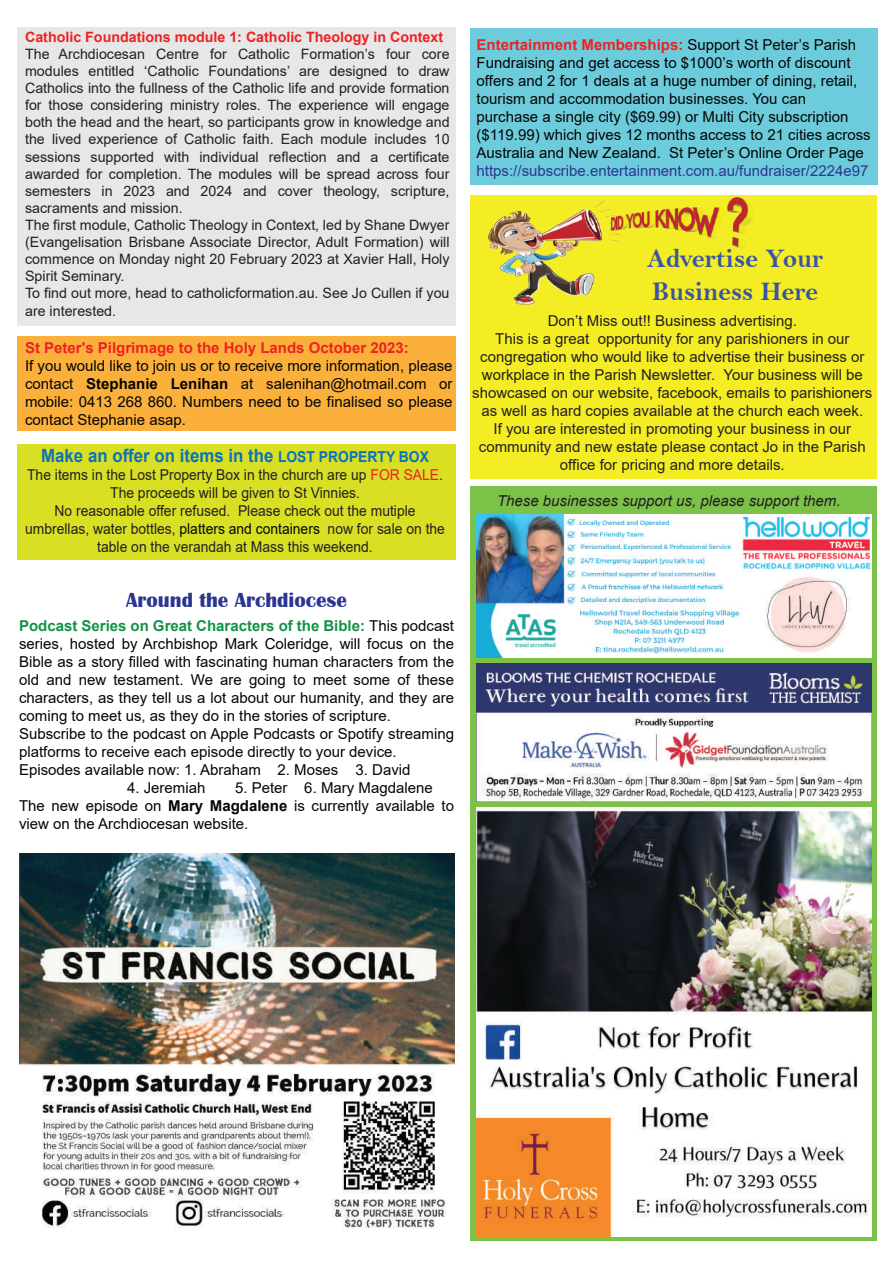
<style>
.page{position:relative;width:893px;height:1263px;background:#fff}
.page>*{position:absolute;margin:0;border:0;box-sizing:border-box;transform-origin:0 0}
.t1{font:27px/32.4px "Bell MT Bold";color:#3a54a4}
.t2{font:700 21px "Britannic";color:#2c3690}
.t3{font:700 18.15px "Arial";color:#0b72ba;scale:.93 1}
.t4{font:15px/18px "Arial";color:#050504}
.t5{font:15px/18px "Arial";color:#231f20;text-align:center}
.t6{font:15px/18px "Arial";color:#231f20;text-align:center;scale:.93 1}
.t7{font:15px "Arial";color:#2c3690}
.t8{font:700 15px "Arial";color:#ee2123}
.t9{font:italic 15px "Arial";color:#231f20}
.t10{font:14.25px/17.1px "Arial";color:#231f20}
.t11{font:700 14.25px "Arial";color:#ee2123}
.s1{font-weight:700}
.s2{font-size:15px}
.s3{color:#ed2026}
.s4{color:#050504}
.s5{font-weight:700;color:#129346}
.s6{font-weight:700;color:#ee2123}
</style>
<div class="page">
<div style="left:471px;top:486px;width:406px;height:755px;background:#7dc248"></div>
<div style="left:471px;top:195px;width:406px;height:284px;background:#f5ed23"></div>
<div style="left:18px;top:444px;width:438px;height:116px;background:#d9e024"></div>
<div style="left:18px;top:336px;width:438px;height:95px;background:#fbb03b"></div>
<img style="left:477px;top:807px;width:394px;height:429px">
<img style="left:477px;top:663px;width:394px;height:138px">
<img style="left:477px;top:515px;width:394px;height:142px">
<img style="left:470px;top:177px;width:286px;height:144px">
<div style="left:471px;top:29px;width:407px;height:156px;background:#6dccdc"></div>
<div style="left:18px;top:27px;width:438px;height:299px;background:#e6e7e6"></div>
<img style="left:19px;top:854px;width:435px;height:375px">
<p class="t11" style="left:25px;top:27px;width:420px">Catholic Foundations module 1: Catholic Theology in Context</p>
<p class="t10" style="left:25px;top:45px;width:426px">The Archdiocesan Centre for Catholic Formation’s four core modules entitled ‘Catholic Foundations’ are designed to draw Catholics into the fullness of the Catholic life and provide formation for those considering ministry roles. The experience will engage both the head and the heart, so participants grow in knowledge and the lived experience of Catholic faith. Each module includes 10 sessions supported with individual reflection and a certificate awarded for completion. The modules will be spread across four semesters in 2023 and 2024 and cover theology, scripture, sacraments and mission.<br>The first module, Catholic Theology in Context, led by Shane Dwyer (Evangelisation Brisbane Associate Director, Adult Formation) will commence on Monday night 20 February 2023 at Xavier Hall, Holy Spirit Seminary.<br>To find out more, head to catholicformation.au. See Jo Cullen if you are interested.</p>
<p class="t8" style="left:25px;top:337px;width:385px">St Peter's Pilgrimage to the Holy Lands October 2023:</p>
<p class="t4" style="left:25px;top:357px;width:429px;text-align:justify">If you would like to join us or to receive more information, please contact <span class="s1">Stephanie Lenihan</span> at salenihan@hotmail.com or mobile: 0413 268 860. Numbers need to be finalised so please contact Stephanie asap.</p>
<p class="t3" style="left:41px;top:443px;width:418px">Make an offer on items in the <span class="s2">LOST PROPERTY BOX</span></p>
<p class="t6" style="left:25px;top:465px;width:453px">The items in the Lost Property Box in the church are up <span class="s3">FOR SALE</span>.<br>The proceeds will be given to St Vinnies.<br>No reasonable offer refused. Please check out the mutiple umbrellas, water bottles, <span class="s4">platters and containers</span> now for sale on the table on the verandah at Mass this weekend.</p>
<h2 class="t2" style="left:126px;top:588px;width:222px">Around the Archdiocese</h2>
<p class="t4" style="left:19px;top:617px;width:437px"><span class="s5">Podcast Series on Great Characters of the Bible:</span> This podcast series, hosted by Archbishop Mark Coleridge, will focus on the Bible as a story filled with fascinating human characters from the old and new testament. We are going to meet some of these characters, as they tell us a lot about our humanity, and they are coming to meet us, as they do in the stories of scripture.<br>Subscribe to the podcast on Apple Podcasts or Spotify streaming platforms to receive each episode directly to your device.<br>Episodes available now: 1. Abraham 2. Moses 3. David</p>
<p class="t4" style="left:127px;top:779px;width:80px">4. Jeremiah</p>
<p class="t4" style="left:19px;top:779px;width:436px;text-indent:216px">5. Peter 6. Mary Magdalene<br>The new episode on <span class="s1">Mary Magdalene</span> is currently available to view on the Archdiocesan website.</p>
<p class="t4" style="left:477px;top:36px;width:396px"><span class="s6">Entertainment Memberships:</span> Support St Peter’s Parish Fundraising and get access to $1000’s worth of discount offers and 2 for 1 deals at a huge number of dining, retail, tourism and accommodation businesses. You can purchase a single city ($69.99) or Multi City subscription ($119.99) which gives 12 months access to 21 cities across Australia and New Zealand. St Peter’s Online Order Page</p>
<p class="t7" style="left:477px;top:160px;width:393px">https://subscribe.entertainment.com.au/fundraiser/2224e97</p>
<h1 class="t1" style="left:647px;top:242px;width:178px">Advertise Your<br>Business Here</h1>
<p class="t5" style="left:472px;top:311px;width:402px">Don’t Miss out!! Business advertising.<br>This is a great opportunity for any parishioners in our congregation who would like to advertise their business or workplace in the Parish Newsletter. Your business will be showcased on our website, facebook, emails to parishioners as well as hard copies available at the church each week.<br>If you are interested in promoting your business in our community and new estate please contact Jo in the Parish office for pricing and more details.</p>
<p class="t9" style="left:497px;top:491px;width:345px">These businesses support us, please support them.</p>
</div>
